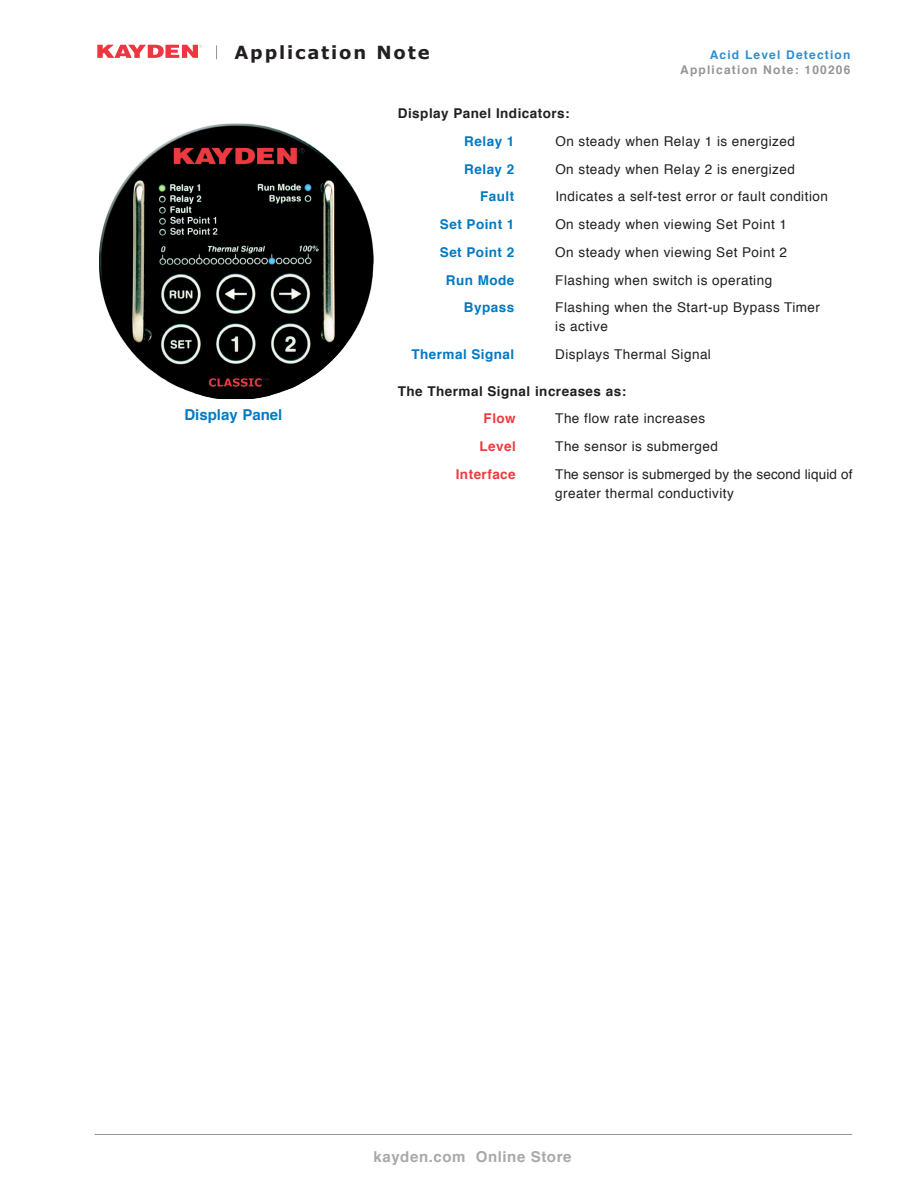
<style>
.page{position:relative;width:918px;height:1188px;background:#fff}
.page>*{position:absolute;margin:0;border:0;box-sizing:border-box;transform-origin:0 0}
.t1{font:700 18px "Verdana";letter-spacing:.1em;color:#231f20}
.t2{font:700 15px "Helvetica";letter-spacing:.04em;color:#a8a9ad}
.t3{font:700 15px "Helvetica";color:#007bc3}
.t4{font:13.5px/18.8px "Helvetica";letter-spacing:.035em;color:#231f20}
.t5{font:13.5px/18.8px "Helvetica";letter-spacing:.01em;color:#231f20}
.t6{font:700 13.5px "Helvetica";letter-spacing:.035em;color:#0079c2}
.t7{font:700 13.5px "Helvetica";letter-spacing:.035em;color:#231f20}
.t8{font:700 13.5px "Helvetica";letter-spacing:.035em;color:#ee3a41}
.t9{font:700 12px "Helvetica";letter-spacing:.1em;color:#939598}
.t10{font:700 12px "Helvetica";letter-spacing:.1em;color:#308ecd}
</style>
<div class="page">
<svg style="left:216px;top:45px;width:1px;height:14px"></svg>
<svg style="left:97px;top:45px;width:105px;height:13px"></svg>
<hr style="left:94px;top:1134px;width:758px;height:1px;background:#939598">
<img style="left:99px;top:123px;width:275px;height:276px">
<h1 class="t1" style="left:235px;top:40px;width:197px">Application Note</h1>
<p class="t10" style="left:710px;top:45px;width:142px">Acid Level Detection</p>
<p class="t9" style="left:680px;top:60px;width:172px">Application Note: 100206</p>
<p class="t3" style="left:184px;top:403px;width:99px">Display Panel</p>
<p class="t7" style="left:398px;top:102px;width:173px">Display Panel Indicators:</p>
<p class="t6" style="left:464px;top:130px;width:52px">Relay 1</p>
<p class="t4" style="left:555px;top:132px;width:241px">On steady when Relay 1 is energized</p>
<p class="t6" style="left:464px;top:158px;width:52px">Relay 2</p>
<p class="t4" style="left:555px;top:160px;width:241px">On steady when Relay 2 is energized</p>
<p class="t6" style="left:480px;top:186px;width:36px">Fault</p>
<p class="t4" style="left:555px;top:188px;width:274px">Indicates a self-test error or fault condition</p>
<p class="t6" style="left:440px;top:214px;width:76px">Set Point 1</p>
<p class="t4" style="left:555px;top:215px;width:233px">On steady when viewing Set Point 1</p>
<p class="t6" style="left:440px;top:241px;width:76px">Set Point 2</p>
<p class="t4" style="left:555px;top:243px;width:233px">On steady when viewing Set Point 2</p>
<p class="t6" style="left:446px;top:269px;width:70px">Run Mode</p>
<p class="t4" style="left:555px;top:271px;width:218px">Flashing when switch is operating</p>
<p class="t6" style="left:464px;top:297px;width:52px">Bypass</p>
<p class="t4" style="left:555px;top:299px;width:266px">Flashing when the Start-up Bypass Timer is active</p>
<p class="t6" style="left:411px;top:343px;width:104px">Thermal Signal</p>
<p class="t4" style="left:555px;top:345px;width:157px">Displays Thermal Signal</p>
<p class="t7" style="left:398px;top:380px;width:230px">The Thermal Signal increases as:</p>
<p class="t8" style="left:484px;top:408px;width:34px">Flow</p>
<p class="t4" style="left:555px;top:410px;width:151px">The flow rate increases</p>
<p class="t8" style="left:479px;top:436px;width:38px">Level</p>
<p class="t4" style="left:555px;top:437px;width:164px">The sensor is submerged</p>
<p class="t8" style="left:456px;top:463px;width:62px">Interface</p>
<p class="t5" style="left:555px;top:465px;width:299px">The sensor is submerged by the second liquid of greater thermal conductivity</p>
<p class="t2" style="left:373px;top:1145px;width:200px">kayden.com Online Store</p>
</div>
